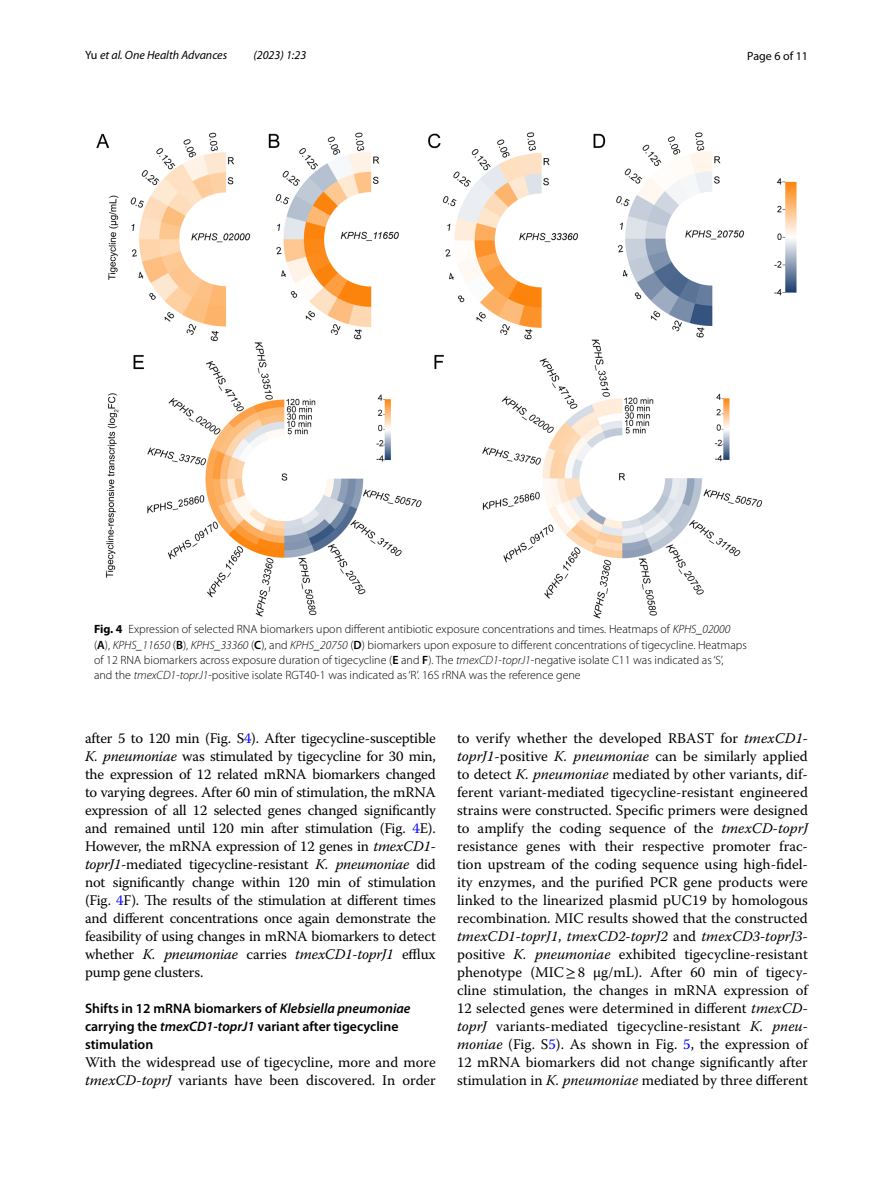
<style>
.page{position:relative;width:893px;height:1187px;background:#fff}
.page>*{position:absolute;margin:0;border:0;box-sizing:border-box;transform-origin:0 0}
.t1{font:14.7px/18px "Warnock Pro";color:#000;text-align:justify}
.t2{font:600 13.8px/18px "Myriad Pro";color:#000}
.t3{font:300 12px/15px "Myriad Pro";color:#000}
.t4{font:italic 12px "Myriad Pro";color:#000}
.t5{font:12px "Myriad Pro";color:#000}
.s1{font-style:normal}
.s2{font-weight:700}
.s3{font-style:italic}
.s4{font-weight:600}
.s5{color:#00f}
.s6{font-family:"STIX"}
</style>
<div class="page">
<img style="left:96px;top:133px;width:701px;height:485px">
<p class="t4" style="left:85px;top:48px;width:144px"><span class="s1">Yu</span> et al. One Health Advances</p>
<p class="t4" style="left:253px;top:48px;width:54px">(2023) 1:23</p>
<p class="t5" style="left:747px;top:48px;width:62px">Page 6 of 11</p>
<p class="t3" style="left:94px;top:622px;width:654px"><span class="s2">Fig. 4</span> Expression of selected RNA biomarkers upon different antibiotic exposure concentrations and times. Heatmaps of <span class="s3">KPHS_02000 </span>(<span class="s4">A</span>), <span class="s3">KPHS_11650</span> (<span class="s4">B</span>), <span class="s3">KPHS_33360</span> (<span class="s4">C</span>), and <span class="s3">KPHS_20750</span> (<span class="s4">D</span>) biomarkers upon exposure to different concentrations of tigecycline. Heatmaps of 12 RNA biomarkers across exposure duration of tigecycline (<span class="s4">E</span> and <span class="s4">F</span>). The <span class="s3">tmexCD1-toprJ1</span>-negative isolate C11 was indicated as‘S’,<br>and the <span class="s3">tmexCD1-toprJ1</span>-positive isolate RGT40-1 was indicated as‘R’. 16S rRNA was the reference gene</p>
<p class="t1" style="left:85px;top:728px;width:352px">after 5 to 120 min (Fig. S<span class="s5">4</span>). After tigecycline-susceptible <span class="s3">K. pneumoniae</span> was stimulated by tigecycline for 30 min, the expression of 12 related mRNA biomarkers changed to varying degrees. After 60 min of stimulation, the mRNA expression of all 12 selected genes changed significantly and remained until 120 min after stimulation (Fig. <span class="s5">4</span>E).<br>However, the mRNA expression of 12 genes in <span class="s3">tmexCD1- toprJ1</span>-mediated tigecycline-resistant <span class="s3">K. pneumoniae</span> did not significantly change within 120 min of stimulation (Fig. <span class="s5">4</span>F). The results of the stimulation at different times and different concentrations once again demonstrate the feasibility of using changes in mRNA biomarkers to detect whether <span class="s3">K. pneumoniae</span> carries <span class="s3">tmexCD1-toprJ1</span> efflux pump gene clusters.</p>
<p class="t2" style="left:85px;top:998px;width:327px">Shifts in 12 mRNA biomarkers of <span class="s3">Klebsiella pneumoniae </span>carrying the <span class="s3">tmexCD1‑toprJ1</span> variant after tigecycline stimulation</p>
<p class="t1" style="left:85px;top:1052px;width:352px">With the widespread use of tigecycline, more and more <span class="s3">tmexCD-toprJ</span> variants have been discovered. In order</p>
<p class="t1" style="left:457px;top:728px;width:352px">to verify whether the developed RBAST for <span class="s3">tmexCD1- toprJ1</span>-positive <span class="s3">K. pneumoniae</span> can be similarly applied to detect <span class="s3">K. pneumoniae</span> mediated by other variants, dif&shy;ferent variant-mediated tigecycline-resistant engineered strains were constructed. Specific primers were designed to amplify the coding sequence of the <span class="s3">tmexCD-toprJ </span>resistance genes with their respective promoter frac&shy;tion upstream of the coding sequence using high-fidel&shy;ity enzymes, and the purified PCR gene products were linked to the linearized plasmid pUC19 by homologous recombination. MIC results showed that the constructed <span class="s3">tmexCD1-toprJ1</span>, <span class="s3">tmexCD2-toprJ2</span> and <span class="s3">tmexCD3-toprJ3</span>- positive <span class="s3">K. pneumoniae</span> exhibited tigecycline-resistant phenotype (MIC<span class="s6">≥</span>8 μg/mL). After 60 min of tigecy&shy;cline stimulation, the changes in mRNA expression of 12 selected genes were determined in different <span class="s3">tmexCD&shy;toprJ</span> variants-mediated tigecycline-resistant <span class="s3">K. pneu&shy;moniae</span> (Fig. S<span class="s5">5</span>). As shown in Fig. <span class="s5">5</span>, the expression of 12 mRNA biomarkers did not change significantly after stimulation in <span class="s3">K. pneumoniae</span> mediated by three different</p>
</div>
